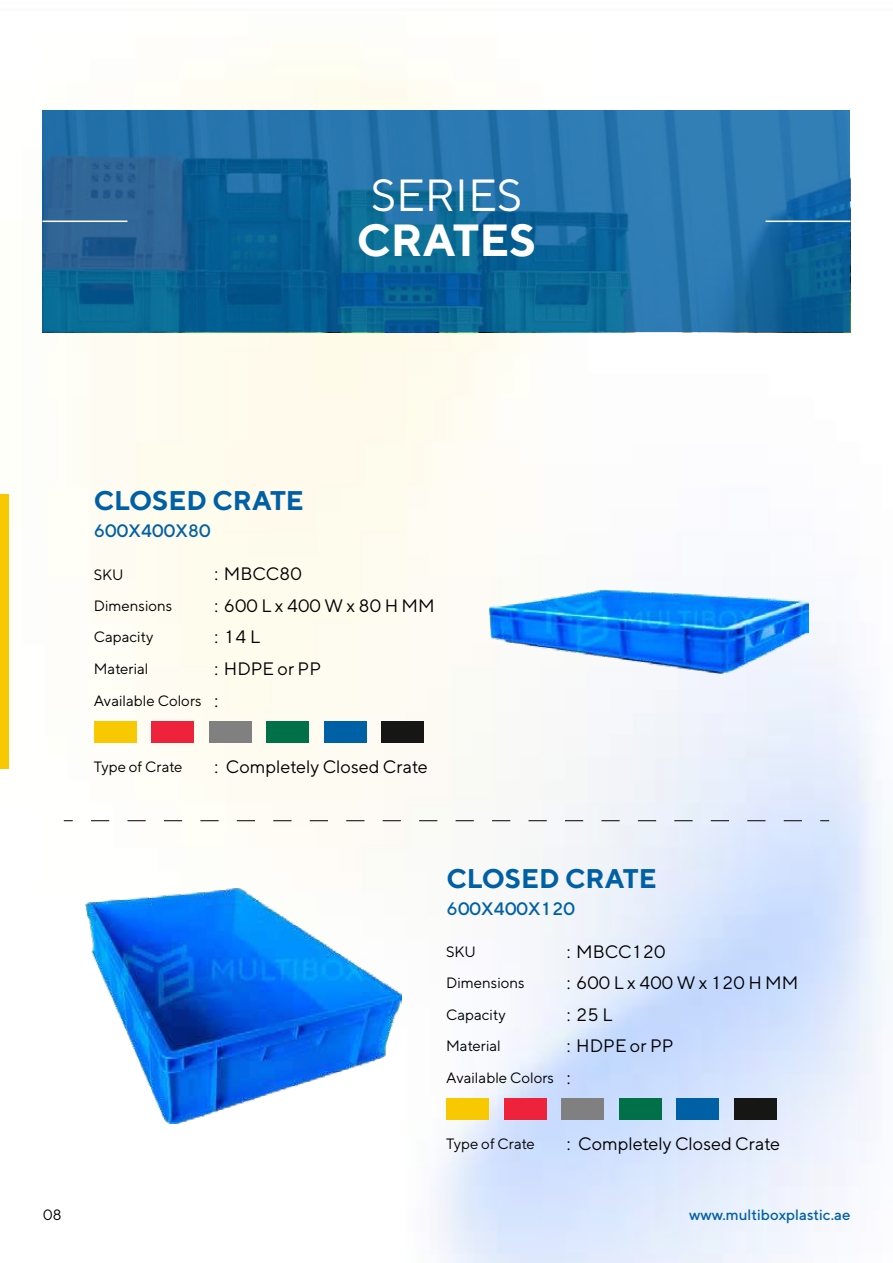
<style>
.page{position:relative;width:893px;height:1263px;background:#fff}
.page>*{position:absolute;margin:0;border:0;box-sizing:border-box;transform-origin:0 0}
.t1{font:45px "TT Norms";color:#fff}
.t2{font:700 45px "TT Norms";color:#fff}
.t3{font:700 27px "TT Norms";color:#0060a5}
.t4{font:18px/31.5px "TT Norms";color:#000}
.t5{font:500 18px "TT Norms";color:#0060a5}
.t6{font:15px/31.5px "TT Norms";color:#000}
.t7{font:500 15px "TT Norms";color:#0060a5}
</style>
<div class="page">
<img style="left:0;top:53px;width:889px;height:1210px">
<div style="left:0;top:494px;width:8px;height:274px;background:#f8c800"></div>
<svg style="left:43px;top:110px;width:807px;height:222px;background:#1b6ca1"></svg>
<div style="left:446px;top:1098px;width:43px;height:22px;background:#f8c800"></div>
<div style="left:504px;top:1098px;width:42px;height:22px;background:#ee223a"></div>
<div style="left:561px;top:1098px;width:43px;height:22px;background:#808080"></div>
<div style="left:619px;top:1098px;width:42px;height:22px;background:#007048"></div>
<div style="left:676px;top:1098px;width:43px;height:22px;background:#0060a5"></div>
<div style="left:734px;top:1098px;width:43px;height:22px;background:#161615"></div>
<div style="left:94px;top:721px;width:43px;height:21px;background:#f8c800"></div>
<div style="left:152px;top:721px;width:42px;height:21px;background:#ee223a"></div>
<div style="left:209px;top:721px;width:43px;height:21px;background:#808080"></div>
<div style="left:267px;top:721px;width:42px;height:21px;background:#007048"></div>
<div style="left:324px;top:721px;width:43px;height:21px;background:#0060a5"></div>
<div style="left:382px;top:721px;width:42px;height:21px;background:#161615"></div>
<svg style="left:91px;top:820px;width:720px;height:1px"></svg>
<hr style="left:765px;top:221px;width:85px;height:1px;background:#fff">
<hr style="left:43px;top:221px;width:84px;height:1px;background:#fff">
<img style="left:490px;top:589px;width:318px;height:85px">
<img style="left:86px;top:888px;width:316px;height:235px">
<h1 class="t1" style="left:371px;top:168px;width:153px">SERIES</h1>
<h1 class="t2" style="left:357px;top:212px;width:181px">CRATES</h1>
<h2 class="t3" style="left:94px;top:483px;width:212px">CLOSED CRATE</h2>
<p class="t5" style="left:94px;top:519px;width:118px">600X400X80</p>
<p class="t6" style="left:94px;top:558px;width:31px">SKU</p>
<p class="t6" style="left:94px;top:590px;width:109px">Dimensions<br>Capacity<br>Material<br>Available Colors</p>
<p class="t4" style="left:214px;top:558px;width:89px">: MBCC80</p>
<p class="t4" style="left:214px;top:589px;width:222px">: 600 L x 400 W x 80 H MM : 14 L<br>: HDPE or PP</p>
<p class="t4" style="left:214px;top:684px;width:5px">:</p>
<p class="t6" style="left:94px;top:751px;width:90px">Type of Crate</p>
<p class="t4" style="left:214px;top:750px;width:215px">: Completely Closed Crate</p>
<p class="t6" style="left:43px;top:1199px;width:20px">08</p>
<h2 class="t3" style="left:446px;top:862px;width:212px">CLOSED CRATE</h2>
<p class="t5" style="left:446px;top:898px;width:130px">600X400X120</p>
<p class="t6" style="left:446px;top:935px;width:31px">SKU</p>
<p class="t6" style="left:446px;top:967px;width:109px">Dimensions<br>Capacity<br>Material<br>Available Colors</p>
<p class="t4" style="left:567px;top:935px;width:100px">: MBCC120</p>
<p class="t4" style="left:567px;top:967px;width:233px">: 600 L x 400 W x 120 H MM : 25 L<br>: HDPE or PP</p>
<p class="t4" style="left:567px;top:1061px;width:5px">:</p>
<p class="t6" style="left:446px;top:1128px;width:90px">Type of Crate</p>
<p class="t4" style="left:567px;top:1128px;width:215px">: Completely Closed Crate</p>
<p class="t7" style="left:689px;top:1206px;width:163px">www.multiboxplastic.ae</p>
</div>
